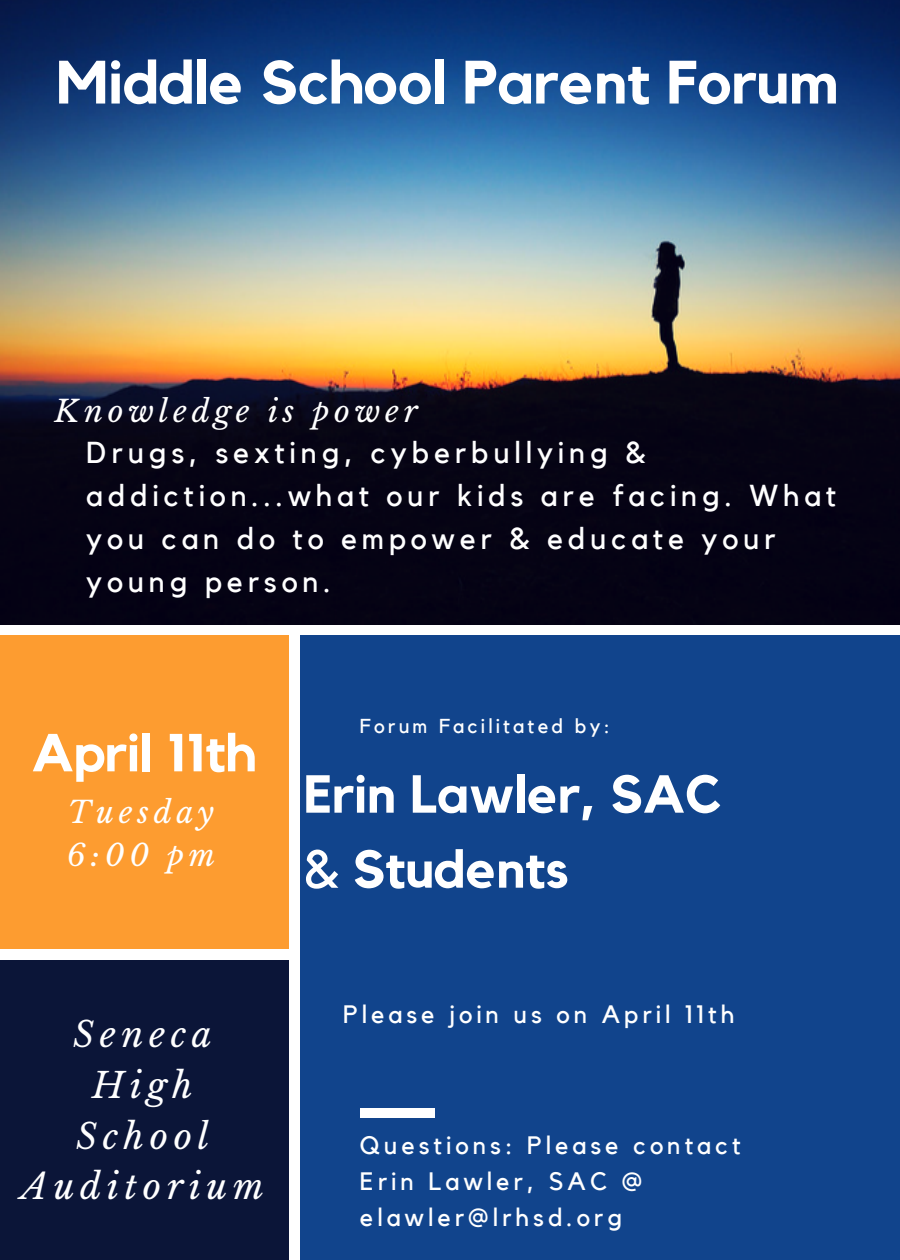
<style>
.page{position:relative;width:900px;height:1260px;background:#fff}
.page>*{position:absolute;margin:0;border:0;box-sizing:border-box;transform-origin:0 0}
.t1{font:700 60.5px "Kollektif";color:#fff}
.t2{font:700 52.75px/75px "Kollektif";color:#fff}
.t3{font:italic 35.25px/50.5px "Libre Baskerville";letter-spacing:.16em;color:#fff;text-align:center}
.t4{font:30.25px/43px "Kollektif";letter-spacing:.16em;color:#fff}
.t5{font:italic 30.25px/43px "Libre Baskerville";letter-spacing:.16em;color:#fff}
.t6{font:25.25px/35.5px "Kollektif";letter-spacing:.16em;color:#fff}
.t7{font:20px "Kollektif";letter-spacing:.16em;color:#fff}
.s1{font-weight:400}
</style>
<div class="page">
<img style="left:0;top:0;width:900px;height:624px">
<div style="left:0;top:636px;width:289px;height:313px;background:#fd9c30"></div>
<div style="left:0;top:960px;width:289px;height:300px;background:#0b1538"></div>
<div style="left:300px;top:636px;width:600px;height:624px;background:#11448c"></div>
<div style="left:360px;top:1108px;width:75px;height:10px;background:#fff"></div>
<h1 class="t1" style="left:56px;top:55px;width:784px">Middle School Parent Forum</h1>
<p class="t5" style="left:54px;top:389px;width:365px">Knowledge is power</p>
<p class="t4" style="left:86px;top:432px;width:752px">Drugs, sexting, cyberbullying &amp; addiction...what our kids are facing. What you can do to empower &amp; educate your young person.</p>
<h2 class="t2" style="left:32px;top:718px;width:225px">April 11th</h2>
<p class="t5" style="left:67px;top:790px;width:150px">Tuesday<br>6:00 pm</p>
<p class="t7" style="left:360px;top:717px;width:251px">Forum Facilitated by:</p>
<h2 class="t2" style="left:304px;top:759px;width:420px">Erin Lawler, SAC <span class="s1">&amp;</span> Students</h2>
<p class="t3" style="left:21px;top:1010px;width:244px">Seneca<br>High<br>School<br>Auditorium</p>
<p class="t6" style="left:343px;top:998px;width:393px">Please join us on April 11th</p>
<p class="t6" style="left:360px;top:1129px;width:382px">Questions: Please contact<br>Erin Lawler, SAC @ elawler@lrhsd.org</p>
</div>
